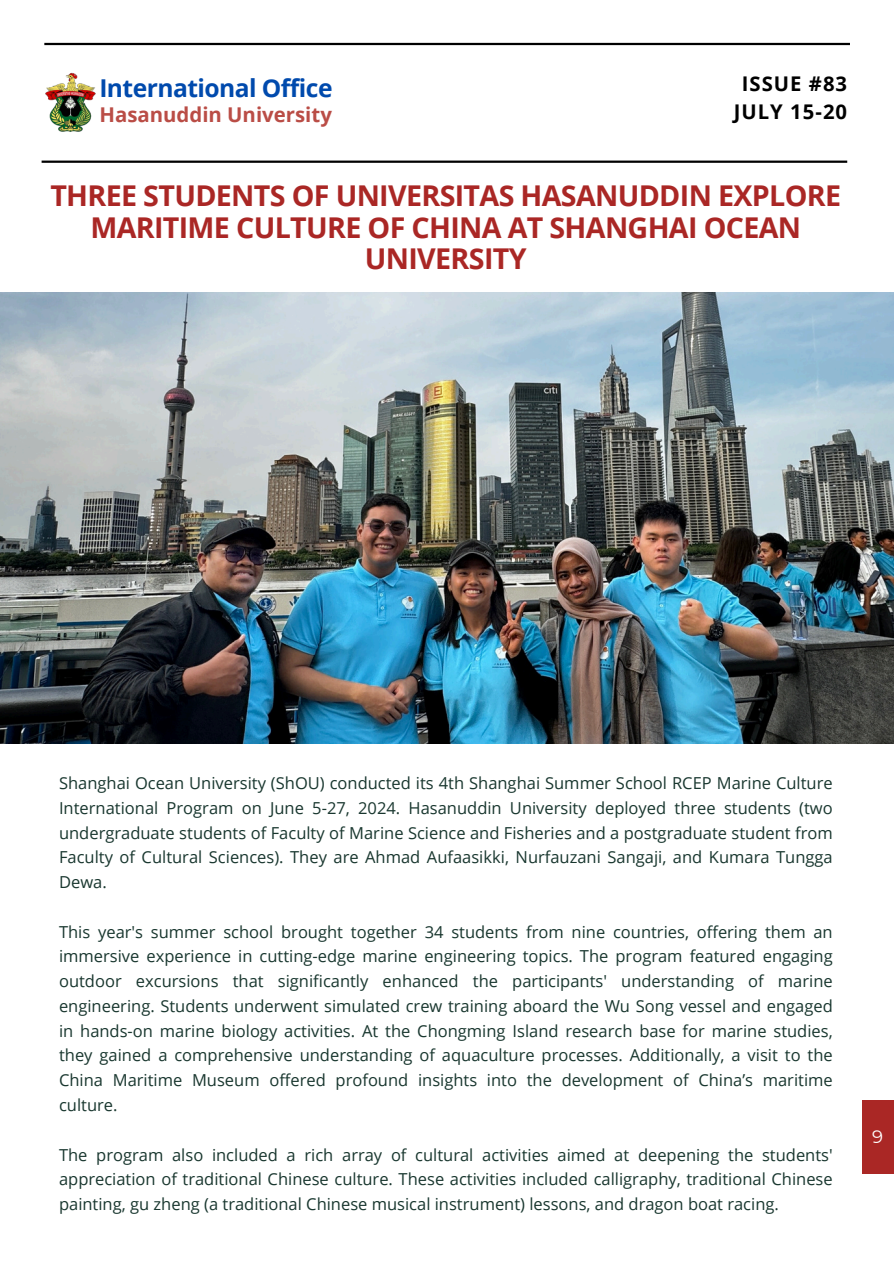
<style>
.page{position:relative;width:894px;height:1264px;background:#fff}
.page>*{position:absolute;margin:0;border:0;box-sizing:border-box;transform-origin:0 0}
.t1{font:700 28.65px/31.5px "Open Sans";letter-spacing:-.025em;color:#aa2725;text-align:center}
.t2{font:700 24.6px "Open Sans";letter-spacing:-.02em;color:#004aad}
.t3{font:700 20.4px "Open Sans";color:#ba4d46}
.t4{font:700 20.25px/28.2px "Open Sans";letter-spacing:.05em;color:#000;text-align:center}
.t5{font:18px "Montserrat";color:#fff}
.t6{font:16.5px/24.8px "Open Sans";color:#19372f;text-align:justify}
</style>
<div class="page">
<div style="left:861px;top:1100px;width:32px;height:74px;background:#aa2725"></div>
<img style="left:0;top:292px;width:893px;height:451px">
<img style="left:45px;top:72px;width:50px;height:60px">
<hr style="left:44px;top:43px;width:805px;height:2px;background:#000">
<hr style="left:42px;top:160px;width:805px;height:3px;background:#000">
<p class="t2" style="left:99px;top:71px;width:235px">International Office</p>
<p class="t3" style="left:99px;top:100px;width:234px">Hasanuddin University</p>
<p class="t4" style="left:733px;top:69px;width:115px">ISSUE #83<br>JULY 15-20</p>
<h4 class="t1" style="left:50px;top:179px;width:792px">THREE STUDENTS OF UNIVERSITAS HASANUDDIN EXPLORE<br>MARITIME CULTURE OF CHINA AT SHANGHAI OCEAN<br>UNIVERSITY</h4>
<h3 class="t6" style="left:59px;top:770px;width:775px">Shanghai Ocean University (ShOU) conducted its 4th Shanghai Summer School RCEP Marine Culture International Program on June 5-27, 2024. Hasanuddin University deployed three students (two undergraduate students of Faculty of Marine Science and Fisheries and a postgraduate student from Faculty of Cultural Sciences). They are Ahmad Aufaasikki, Nurfauzani Sangaji, and Kumara Tungga Dewa.</h3>
<h1 class="t6" style="left:59px;top:918px;width:775px">This year's summer school brought together 34 students from nine countries, offering them an immersive experience in cutting-edge marine engineering topics. The program featured engaging outdoor excursions that significantly enhanced the participants' understanding of marine engineering. Students underwent simulated crew training aboard the Wu Song vessel and engaged in hands-on marine biology activities. At the Chongming Island research base for marine studies, they gained a comprehensive understanding of aquaculture processes. Additionally, a visit to the China Maritime Museum offered profound insights into the development of China’s maritime culture.</h1>
<p class="t6" style="left:59px;top:1141px;width:775px">The program also included a rich array of cultural activities aimed at deepening the students' appreciation of traditional Chinese culture. These activities included calligraphy, traditional Chinese painting, gu zheng (a traditional Chinese musical instrument) lessons, and dragon boat racing.</p>
<p class="t5" style="left:871px;top:1125px;width:12px">9</p>
</div>
